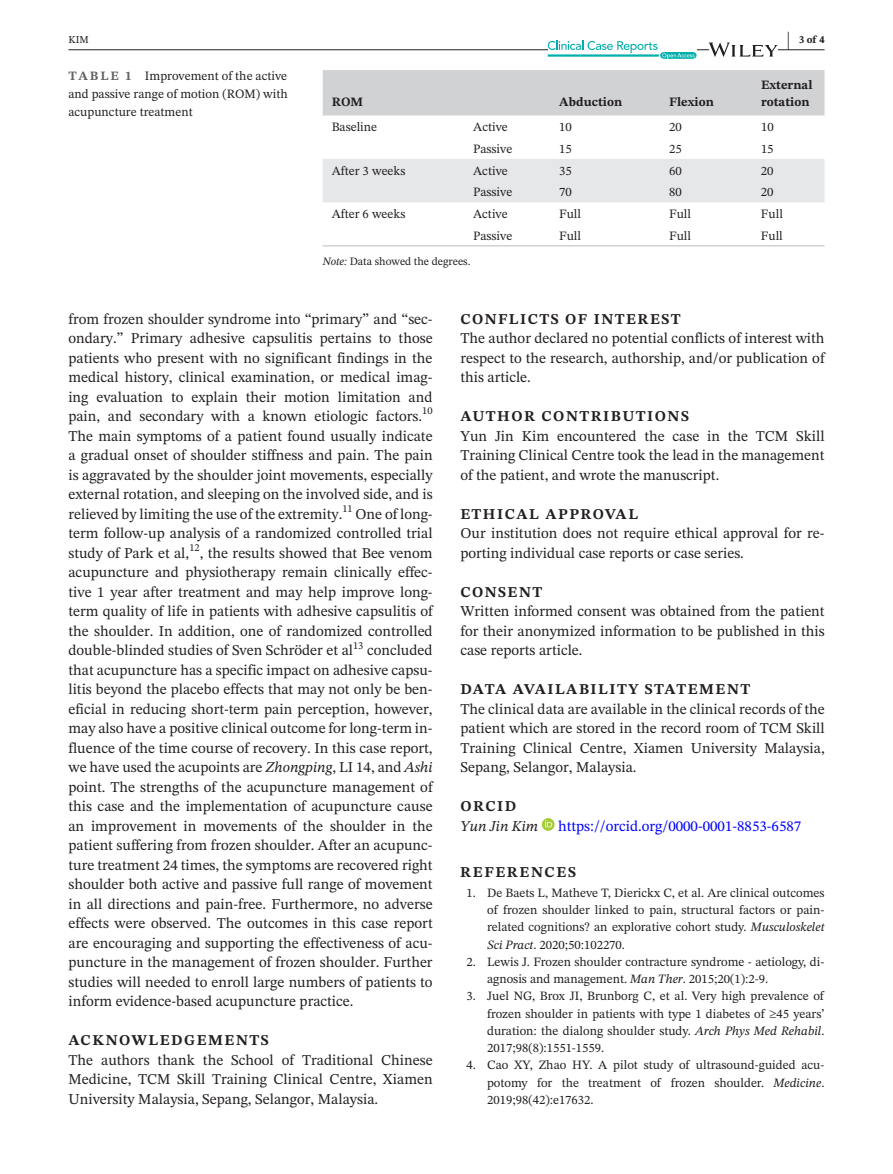
<style>
.page{position:relative;width:893px;height:1174px;background:#fff}
.page>*{position:absolute;margin:0;border:0;box-sizing:border-box;transform-origin:0 0}
.t1{font:700 21px "STIX Two Text";color:#231f20;scale:.42 1}
.t2{font:15px/19.5px "STIX Two Text";color:#231f20;text-align:justify}
.t3{font:700 15px "STIX Two Text";letter-spacing:.1em;color:#231f20}
.t4{font:15px "STIX Two Text";color:#00f}
.t5{font:italic 15px "STIX Two Text";color:#231f20}
.t6{font:12.75px/17.2px "STIX Two Text";color:#231f20;text-align:justify}
.t7{font:700 12.75px/17.2px "STIX Two Text";color:#231f20}
.t8{font:11.25px "STIX Two Text";color:#231f20}
.t9{font:10.5px "STIX Two Text";color:#231f20}
.t10{font:700 10.5px "STIX Two Text";color:#231f20}
.s1{font-weight:700;color:#636366}
.s2{font-style:italic}
</style>
<div class="page">
<hr style="left:68px;top:49px;width:756px;height:1px;background:#231f20">
<svg style="left:548px;top:41px;width:148px;height:18px"></svg>
<svg style="left:709px;top:43px;width:68px;height:14px"></svg>
<svg style="left:542px;top:818px;width:13px;height:13px"></svg>
<svg style="left:545px;top:820px;width:7px;height:7px"></svg>
<div style="left:323px;top:70px;width:501px;height:45px;background:#d1d2d4"></div>
<div style="left:323px;top:159px;width:501px;height:43px;background:#e6e7e9"></div>
<hr style="left:323px;top:245px;width:141px;height:2px;background:#d1d2d4">
<hr style="left:464px;top:245px;width:86px;height:2px;background:#d1d2d4">
<hr style="left:550px;top:245px;width:110px;height:2px;background:#d1d2d4">
<hr style="left:660px;top:245px;width:92px;height:2px;background:#d1d2d4">
<hr style="left:752px;top:245px;width:72px;height:2px;background:#d1d2d4">
<h1 class="t1" style="left:787px;top:24px;width:8px">|</h1>
<p class="t9" style="left:68px;top:32px;width:22px">KIM</p>
<p class="t10" style="left:799px;top:32px;width:27px">3 of 4</p>
<p class="t6" style="left:68px;top:66px;width:221px;line-height:18px"><span class="s1">TABLE 1</span> Improvement of the active and passive range of motion (ROM) with acupuncture treatment</p>
<p class="t7" style="left:332px;top:94px;width:33px">ROM</p>
<p class="t7" style="left:559px;top:94px;width:65px">Abduction</p>
<p class="t7" style="left:669px;top:94px;width:46px">Flexion</p>
<p class="t7" style="left:761px;top:76px;width:53px">External rotation</p>
<p class="t6" style="left:332px;top:118px;width:47px">Baseline</p>
<p class="t6" style="left:473px;top:118px;width:36px">Active</p>
<p class="t6" style="left:559px;top:118px;width:14px">10</p>
<p class="t6" style="left:669px;top:118px;width:14px">20</p>
<p class="t6" style="left:761px;top:118px;width:14px">10</p>
<p class="t6" style="left:473px;top:140px;width:41px">Passive</p>
<p class="t6" style="left:559px;top:140px;width:14px">15</p>
<p class="t6" style="left:669px;top:140px;width:14px">25</p>
<p class="t6" style="left:761px;top:140px;width:14px">15</p>
<p class="t6" style="left:332px;top:162px;width:75px">After 3 weeks</p>
<p class="t6" style="left:473px;top:162px;width:36px">Active</p>
<p class="t6" style="left:559px;top:162px;width:14px">35</p>
<p class="t6" style="left:669px;top:162px;width:14px">60</p>
<p class="t6" style="left:761px;top:162px;width:14px">20</p>
<p class="t6" style="left:473px;top:183px;width:41px">Passive</p>
<p class="t6" style="left:559px;top:183px;width:14px">70</p>
<p class="t6" style="left:669px;top:183px;width:14px">80</p>
<p class="t6" style="left:761px;top:183px;width:14px">20</p>
<p class="t6" style="left:332px;top:205px;width:75px">After 6 weeks</p>
<p class="t6" style="left:473px;top:205px;width:36px">Active</p>
<p class="t6" style="left:559px;top:205px;width:23px">Full</p>
<p class="t6" style="left:669px;top:205px;width:23px">Full</p>
<p class="t6" style="left:761px;top:205px;width:23px">Full</p>
<p class="t6" style="left:473px;top:227px;width:41px">Passive</p>
<p class="t6" style="left:559px;top:227px;width:23px">Full</p>
<p class="t6" style="left:669px;top:227px;width:23px">Full</p>
<p class="t6" style="left:761px;top:227px;width:23px">Full</p>
<p class="t8" style="left:323px;top:253px;width:149px"><span class="s2">Note:</span> Data showed the degrees.</p>
<p class="t2" style="left:68px;top:309px;width:366px">from frozen shoulder syndrome into “primary” and “sec&shy;ondary.” Primary adhesive capsulitis pertains to those patients who present with no significant findings in the medical history, clinical examination, or medical imag&shy;ing evaluation to explain their motion limitation and pain, and secondary with a known etiologic factors.</p>
<p class="t9" style="left:422px;top:403px;width:12px">10</p>
<p class="t2" style="left:68px;top:426px;width:366px">The main symptoms of a patient found usually indicate a gradual onset of shoulder stiffness and pain. The pain is aggravated by the shoulder joint movements, especially external rotation, and sleeping on the involved side, and is relieved by limiting the use of the extremity.</p>
<p class="t9" style="left:342px;top:501px;width:12px">11</p>
<p class="t2" style="left:68px;top:504px;width:366px;text-indent:287px">One of long&shy;term follow-up analysis of a randomized controlled trial study of Park et al,</p>
<p class="t9" style="left:189px;top:540px;width:12px">12</p>
<p class="t2" style="left:68px;top:543px;width:366px;text-indent:131px">, the results showed that Bee venom acupuncture and physiotherapy remain clinically effec&shy;tive 1 year after treatment and may help improve long&shy;term quality of life in patients with adhesive capsulitis of the shoulder. In addition, one of randomized controlled double-blinded studies of Sven Schröder et al</p>
<p class="t9" style="left:353px;top:637px;width:12px">13</p>
<p class="t2" style="left:68px;top:640px;width:366px;text-indent:299px">concluded that acupuncture has a specific impact on adhesive capsu&shy;litis beyond the placebo effects that may not only be ben&shy;eficial in reducing short-term pain perception, however, may also have a positive clinical outcome for long-term in&shy;fluence of the time course of recovery. In this case report, we have used the acupoints are <span class="s2">Zhongping</span>, LI 14, and <span class="s2">Ashi </span>point. The strengths of the acupuncture management of this case and the implementation of acupuncture cause an improvement in movements of the shoulder in the patient suffering from frozen shoulder. After an acupunc&shy;ture treatment 24 times, the symptoms are recovered right shoulder both active and passive full range of movement in all directions and pain-free. Furthermore, no adverse effects were observed. The outcomes in this case report are encouraging and supporting the effectiveness of acu&shy;puncture in the management of frozen shoulder. Further studies will needed to enroll large numbers of patients to inform evidence-based acupuncture practice.</p>
<p class="t3" style="left:68px;top:1029px;width:202px">ACKNOWLEDGEMENTS</p>
<p class="t2" style="left:68px;top:1050px;width:366px">The authors thank the School of Traditional Chinese Medicine, TCM Skill Training Clinical Centre, Xiamen University Malaysia, Sepang, Selangor, Malaysia.</p>
<p class="t3" style="left:460px;top:308px;width:222px">CONFLICTS OF INTEREST</p>
<p class="t2" style="left:460px;top:328px;width:366px">The author declared no potential conflicts of interest with respect to the research, authorship, and/or publication of this article.</p>
<p class="t3" style="left:460px;top:405px;width:230px">AUTHOR CONTRIBUTIONS</p>
<p class="t2" style="left:460px;top:426px;width:366px">Yun Jin Kim encountered the case in the TCM Skill Training Clinical Centre took the lead in the management of the patient, and wrote the manuscript.</p>
<p class="t3" style="left:460px;top:503px;width:179px">ETHICAL APPROVAL</p>
<p class="t2" style="left:460px;top:523px;width:366px">Our institution does not require ethical approval for re&shy;porting individual case reports or case series.</p>
<p class="t3" style="left:460px;top:581px;width:83px">CONSENT</p>
<p class="t2" style="left:460px;top:601px;width:366px">Written informed consent was obtained from the patient for their anonymized information to be published in this case reports article.</p>
<p class="t3" style="left:460px;top:678px;width:291px">DATA AVAILABILITY STATEMENT</p>
<p class="t2" style="left:460px;top:699px;width:366px">The clinical data are available in the clinical records of the patient which are stored in the record room of TCM Skill Training Clinical Centre, Xiamen University Malaysia, Sepang, Selangor, Malaysia.</p>
<p class="t3" style="left:461px;top:795px;width:57px">ORCID</p>
<p class="t5" style="left:461px;top:815px;width:79px">Yun Jin Kim</p>
<p class="t4" style="left:558px;top:815px;width:245px">https://orcid.org/0000-0001-8853-6587</p>
<p class="t3" style="left:460px;top:861px;width:117px">REFERENCES</p>
<p class="t6" style="left:487px;top:884px;width:339px;text-indent:-21px">1. De Baets L, Matheve T, Dierickx C, et al. Are clinical outcomes of frozen shoulder linked to pain, structural factors or pain&shy;related cognitions? an explorative cohort study. <span class="s2">Musculoskelet Sci Pract</span>. 2020;50:102270.</p>
<p class="t6" style="left:487px;top:953px;width:339px;text-indent:-21px">2. Lewis J. Frozen shoulder contracture syndrome - aetiology, di&shy;agnosis and management. <span class="s2">Man Ther</span>. 2015;20(1):2-9.</p>
<p class="t6" style="left:487px;top:987px;width:339px;text-indent:-21px">3. Juel NG, Brox JI, Brunborg C, et al. Very high prevalence of frozen shoulder in patients with type 1 diabetes of ≥45 years’ duration: the dialong shoulder study. <span class="s2">Arch Phys Med Rehabil</span>.<br>2017;98(8):1551-1559.</p>
<p class="t6" style="left:487px;top:1056px;width:339px;text-indent:-21px">4. Cao XY, Zhao HY. A pilot study of ultrasound-guided acu&shy;potomy for the treatment of frozen shoulder. <span class="s2">Medicine</span>.<br>2019;98(42):e17632.</p>
</div>
